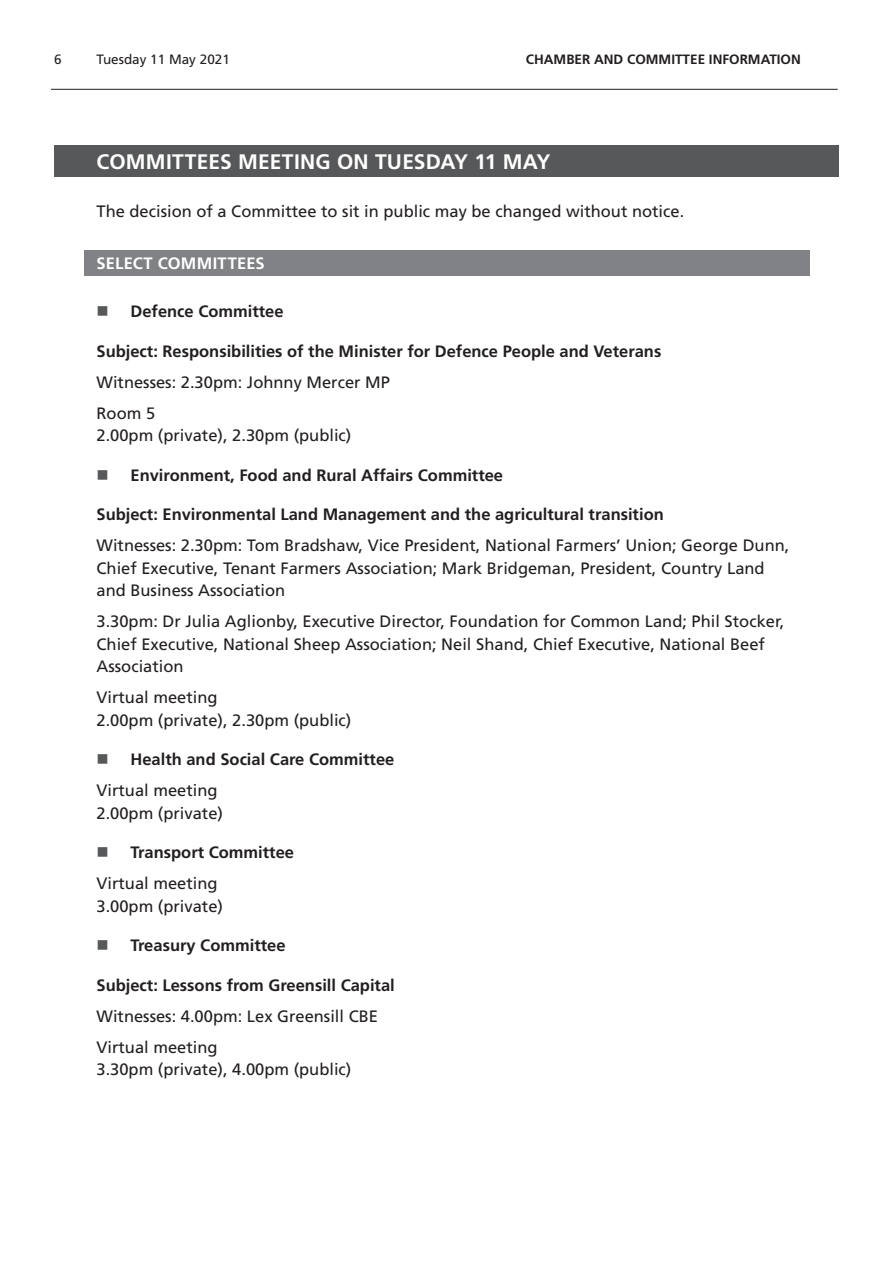
<style>
.page{position:relative;width:893px;height:1263px;background:#fff}
.page>*{position:absolute;margin:0;border:0;box-sizing:border-box;transform-origin:0 0}
.Heading1Grey{font:700 21px "Frutiger LT Std";letter-spacing:.01em;color:#fff}
.t1{font:16.5px/22.5px "Frutiger LT Std";color:#231f20}
.BoldTimingHeading{font:700 16.5px "Frutiger LT Std";color:#231f20}
.Heading2Grey{font:700 16.5px "Frutiger LT Std";letter-spacing:.015em;color:#fff}
.t2{font:700 13.5px "Frutiger LT Std";color:#231f20}
.t3{font:13.5px "Frutiger LT Std";color:#231f20}
</style>
<div class="page">
<hr style="left:51px;top:89px;width:787px;height:1px;background:#231f20">
<div style="left:54px;top:146px;width:785px;height:31px;background:#57585a"></div>
<div style="left:84px;top:250px;width:725px;height:25px;background:#808285"></div>
<p class="t3" style="left:54px;top:52px;width:9px">6</p>
<p class="t3" style="left:97px;top:52px;width:135px">Tuesday 11 May 2021</p>
<p class="t2" style="left:526px;top:52px;width:276px">CHAMBER AND COMMITTEE INFORMATION</p>
<h2 class="Heading1Grey" style="left:97px;top:149px;width:455px">COMMITTEES MEETING ON TUESDAY 11 MAY</h2>
<p class="t1" style="left:97px;top:200px;width:589px">The decision of a Committee to sit in public may be changed without notice.</p>
<h2 class="Heading2Grey" style="left:97px;top:254px;width:170px">SELECT COMMITTEES</h2>
<p class="BoldTimingHeading" style="left:131px;top:302px;width:155px">Defence Committee</p>
<p class="BoldTimingHeading" style="left:97px;top:341px;width:566px">Subject: Responsibilities of the Minister for Defence People and Veterans</p>
<p class="t1" style="left:97px;top:371px;width:295px">Witnesses: 2.30pm: Johnny Mercer MP</p>
<p class="t1" style="left:97px;top:402px;width:256px">Room 5<br>2.00pm (private), 2.30pm (public)</p>
<p class="BoldTimingHeading" style="left:131px;top:465px;width:374px">Environment, Food and Rural Affairs Committee</p>
<p class="BoldTimingHeading" style="left:97px;top:505px;width:569px">Subject: Environmental Land Management and the agricultural transition</p>
<p class="t1" style="left:97px;top:534px;width:694px">Witnesses: 2.30pm: Tom Bradshaw, Vice President, National Farmers’ Union; George Dunn,<br>Chief Executive, Tenant Farmers Association; Mark Bridgeman, President, Country Land and Business Association</p>
<p class="t1" style="left:97px;top:610px;width:689px">3.30pm: Dr Julia Aglionby, Executive Director, Foundation for Common Land; Phil Stocker,<br>Chief Executive, National Sheep Association; Neil Shand, Chief Executive, National Beef<br>Association</p>
<p class="t1" style="left:97px;top:686px;width:256px">Virtual meeting<br>2.00pm (private), 2.30pm (public)</p>
<p class="BoldTimingHeading" style="left:131px;top:750px;width:265px">Health and Social Care Committee</p>
<p class="t1" style="left:97px;top:779px;width:128px">Virtual meeting<br>2.00pm (private)</p>
<p class="BoldTimingHeading" style="left:131px;top:843px;width:165px">Transport Committee</p>
<p class="t1" style="left:97px;top:872px;width:128px">Virtual meeting<br>3.00pm (private)</p>
<p class="BoldTimingHeading" style="left:131px;top:936px;width:156px">Treasury Committee</p>
<p class="BoldTimingHeading" style="left:97px;top:975px;width:300px">Subject: Lessons from Greensill Capital</p>
<p class="t1" style="left:97px;top:1005px;width:283px">Witnesses: 4.00pm: Lex Greensill CBE</p>
<p class="t1" style="left:97px;top:1036px;width:256px">Virtual meeting<br>3.30pm (private), 4.00pm (public)</p>
</div>
